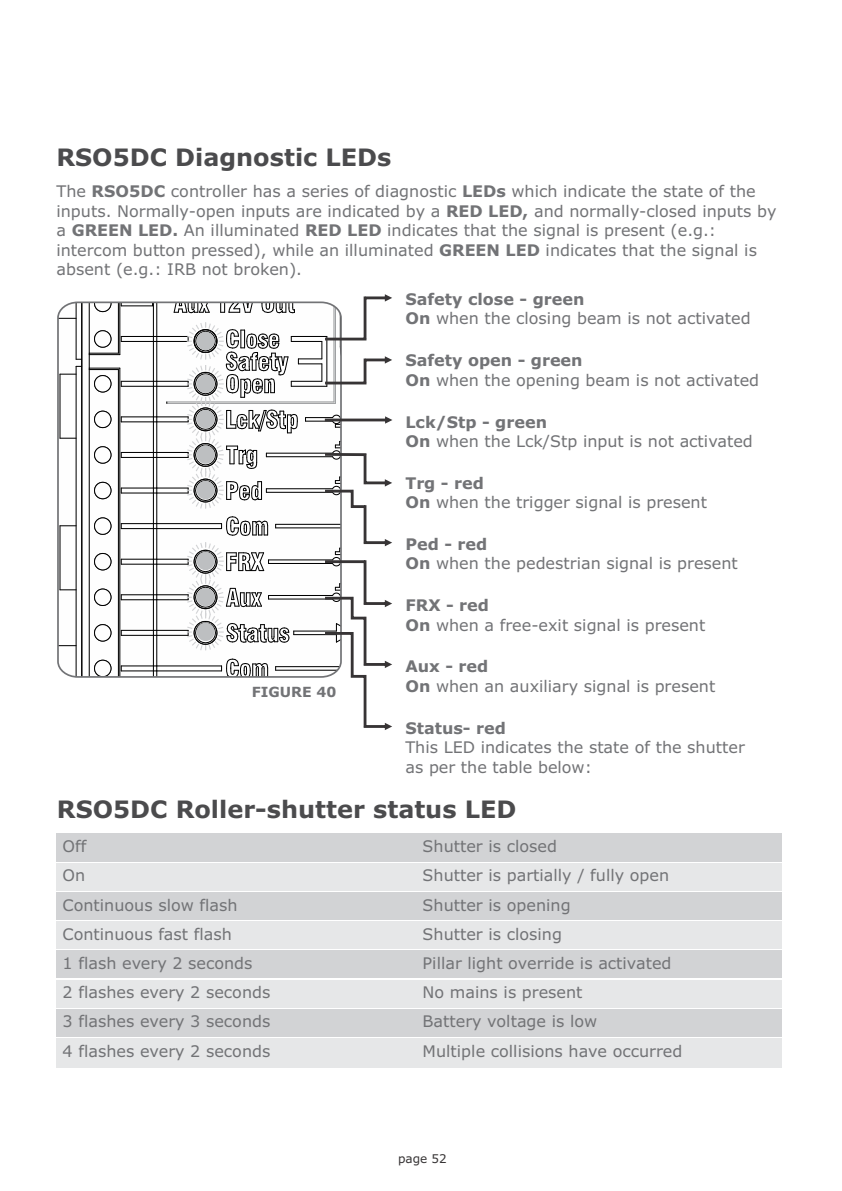
<style>
.page{position:relative;width:842px;height:1191px;background:#fff}
.page>*{position:absolute;margin:0;border:0;box-sizing:border-box;transform-origin:0 0}
.t1{font:700 24px "Verdana";color:#4b4b4d}
.t2{font:16px/19.4px "Verdana";color:#727376}
.t3{font:700 16px "Verdana";color:#727376}
.t4{font:700 14px "Verdana";color:#727376}
.t5{font:12px "Verdana";color:#373435}
.s1{font-weight:700}
</style>
<div class="page">
<svg style="left:57px;top:301px;width:116px;height:377px"></svg>
<svg style="left:173px;top:294px;width:219px;height:436px"></svg>
<div style="left:56px;top:1038px;width:726px;height:29px;background:#e6e7e8"></div>
<div style="left:56px;top:979px;width:726px;height:28px;background:#e6e7e8"></div>
<div style="left:56px;top:921px;width:726px;height:28px;background:#e6e7e8"></div>
<div style="left:56px;top:862px;width:726px;height:28px;background:#e6e7e8"></div>
<div style="left:56px;top:1009px;width:726px;height:28px;background:#d2d3d5"></div>
<div style="left:56px;top:950px;width:726px;height:28px;background:#d2d3d5"></div>
<div style="left:56px;top:892px;width:726px;height:27px;background:#d2d3d5"></div>
<div style="left:56px;top:833px;width:726px;height:28px;background:#d2d3d5"></div>
<h1 class="t1" style="left:56px;top:147px;width:336px">RSO5DC Diagnostic LEDs</h1>
<p class="t2" style="left:56px;top:183px;width:722px">The <span class="s1">RSO5DC</span> controller has a series of diagnostic <span class="s1">LEDs</span> which indicate the state of the inputs. Normally-open inputs are indicated by a <span class="s1">RED LED,</span> and normally-closed inputs by a <span class="s1">GREEN LED.</span> An illuminated <span class="s1">RED LED</span> indicates that the signal is present (e.g.: intercom button pressed), while an illuminated <span class="s1">GREEN LED</span> indicates that the signal is absent (e.g.: IRB not broken).</p>
<p class="t2" style="left:405px;top:291px;width:347px"><span class="s1">Safety close - green<br>On</span> when the closing beam is not activated</p>
<p class="t2" style="left:405px;top:352px;width:355px"><span class="s1">Safety open - green<br>On</span> when the opening beam is not activated</p>
<p class="t2" style="left:405px;top:413px;width:349px"><span class="s1">Lck/Stp - green<br>On</span> when the Lck/Stp input is not activated</p>
<p class="t2" style="left:405px;top:474px;width:303px"><span class="s1">Trg - red<br>On</span> when the trigger signal is present</p>
<p class="t2" style="left:405px;top:536px;width:334px"><span class="s1">Ped - red<br>On</span> when the pedestrian signal is present</p>
<p class="t2" style="left:405px;top:597px;width:301px"><span class="s1">FRX - red<br>On</span> when a free-exit signal is present</p>
<p class="t2" style="left:405px;top:658px;width:311px"><span class="s1">Aux - red<br>On</span> when an auxiliary signal is present</p>
<p class="t3" style="left:405px;top:721px;width:102px">Status- red</p>
<p class="t2" style="left:405px;top:739px;width:341px">This LED indicates the state of the shutter as per the table below:</p>
<p class="t4" style="left:252px;top:686px;width:86px">FIGURE 40</p>
<h1 class="t1" style="left:57px;top:799px;width:461px">RSO5DC Roller-shutter status LED</h1>
<p class="t2" style="left:63px;top:838px;width:25px">Off</p>
<p class="t2" style="left:423px;top:838px;width:136px">Shutter is closed</p>
<p class="t2" style="left:63px;top:867px;width:24px">On</p>
<p class="t2" style="left:423px;top:867px;width:248px">Shutter is partially / fully open</p>
<p class="t2" style="left:63px;top:896px;width:177px">Continuous slow flash</p>
<p class="t2" style="left:423px;top:896px;width:149px">Shutter is opening</p>
<p class="t2" style="left:63px;top:925px;width:171px">Continuous fast flash</p>
<p class="t2" style="left:423px;top:925px;width:141px">Shutter is closing</p>
<p class="t2" style="left:63px;top:955px;width:191px">1 flash every 2 seconds</p>
<p class="t2" style="left:423px;top:955px;width:250px">Pillar light override is activated</p>
<p class="t2" style="left:63px;top:984px;width:209px">2 flashes every 2 seconds</p>
<p class="t2" style="left:423px;top:984px;width:161px">No mains is present</p>
<p class="t2" style="left:63px;top:1013px;width:209px">3 flashes every 3 seconds</p>
<p class="t2" style="left:423px;top:1013px;width:176px">Battery voltage is low</p>
<p class="t2" style="left:63px;top:1042px;width:209px">4 flashes every 2 seconds</p>
<p class="t2" style="left:423px;top:1042px;width:261px">Multiple collisions have occurred</p>
<p class="t5" style="left:398px;top:1153px;width:50px">page 52</p>
</div>
